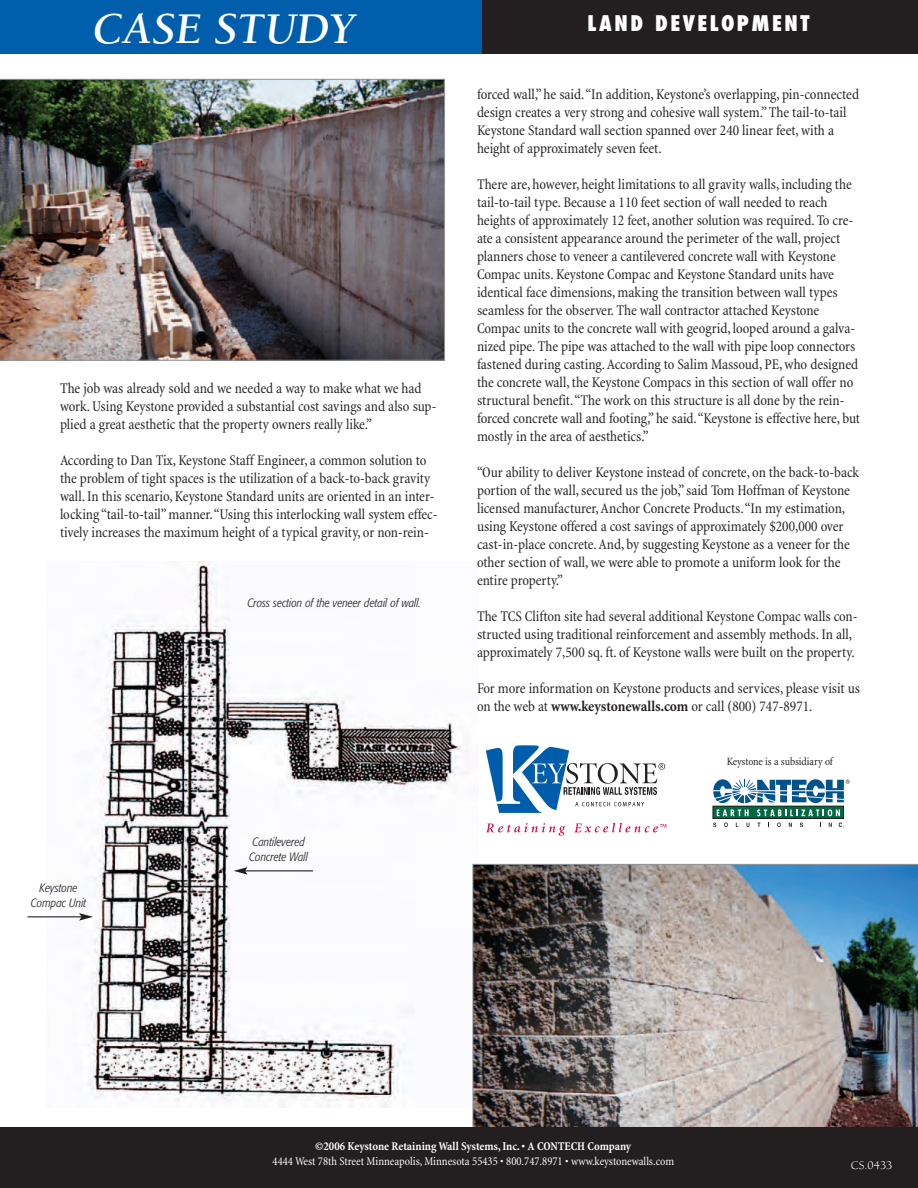
<style>
.page{position:relative;width:918px;height:1188px;background:#fff}
.page>*{position:absolute;margin:0;border:0;box-sizing:border-box;transform-origin:0 0}
.t1{font:italic 700 45px "Berkeley";color:#fff}
.t2{font:800 condensed 21px "Futura";letter-spacing:.12em;color:#fff}
.t3{font:condensed 15px/18px "Minion";letter-spacing:-.005em;color:#231f20}
.t4{font:condensed 12px "Minion";color:#fff}
.t5{font:italic 300 condensed 12px/14.4px "Formata";color:#231f20;text-align:center}
.t6{font:700 condensed 12px "Minion";letter-spacing:-.005em;color:#fff}
.t7{font:12px "Berkeley";color:#fff}
.t8{font:condensed 11.25px "Minion";letter-spacing:-.005em;color:#231f20}
.s1{font-weight:700}
</style>
<div class="page">
<img style="left:46px;top:561px;width:432px;height:547px">
<img style="left:472px;top:864px;width:446px;height:263px">
<div style="left:0;top:1127px;width:918px;height:61px;background:#231f20"></div>
<div style="left:0;top:0;width:918px;height:54px;background:#015eac"></div>
<div style="left:482px;top:0;width:436px;height:54px;background:#231f20"></div>
<img style="left:0;top:79px;width:445px;height:282px">
<hr style="left:27px;top:916px;width:55px;height:1px;background:#231f20">
<svg style="left:79px;top:913px;width:14px;height:8px"></svg>
<hr style="left:245px;top:870px;width:68px;height:1px;background:#231f20">
<svg style="left:234px;top:867px;width:14px;height:8px"></svg>
<svg style="left:486px;top:823px;width:80px;height:13px"></svg>
<svg style="left:574px;top:823px;width:92px;height:10px"></svg>
<svg style="left:486px;top:745px;width:179px;height:68px"></svg>
<svg style="left:715px;top:808px;width:127px;height:9px"></svg>
<div style="left:713px;top:806px;width:131px;height:13px;border:1px solid #231f20"></div>
<svg style="left:717px;top:809px;width:32px;height:7px"></svg>
<svg style="left:757px;top:809px;width:83px;height:7px"></svg>
<svg style="left:713px;top:779px;width:137px;height:24px"></svg>
<svg style="left:713px;top:823px;width:3px;height:4px"></svg>
<svg style="left:724px;top:823px;width:4px;height:4px"></svg>
<svg style="left:777px;top:823px;width:4px;height:4px"></svg>
<svg style="left:789px;top:823px;width:3px;height:4px"></svg>
<svg style="left:800px;top:823px;width:3px;height:4px"></svg>
<svg style="left:829px;top:823px;width:3px;height:4px"></svg>
<svg style="left:839px;top:823px;width:5px;height:5px"></svg>
<h1 class="t1" style="left:93px;top:11px;width:264px">CASE STUDY</h1>
<h2 class="t2" style="left:587px;top:12px;width:224px">LAND DEVELOPMENT</h2>
<p class="t3" style="left:60px;top:381px;width:378px">The job was already sold and we needed a way to make what we had work. Using Keystone provided a substantial cost savings and also sup&shy;plied a great aesthetic that the property owners really like.”</p>
<p class="t3" style="left:60px;top:453px;width:379px">According to Dan Tix, Keystone Staff Engineer, a common solution to the problem of tight spaces is the utilization of a back-to-back gravity wall. In this scenario, Keystone Standard units are oriented in an inter&shy;locking “tail-to-tail” manner.“Using this interlocking wall system effec&shy;tively increases the maximum height of a typical gravity, or non-rein-</p>
<p class="t5" style="left:247px;top:596px;width:175px">Cross section of the veneer detail of wall.</p>
<p class="t5" style="left:31px;top:882px;width:57px">Keystone<br>Compac Unit</p>
<p class="t5" style="left:249px;top:836px;width:60px;text-align:left">Cantilevered<br>Concrete Wall</p>
<p class="t3" style="left:477px;top:86px;width:384px">forced wall,” he said.“In addition, Keystone’s overlapping, pin-connected design creates a very strong and cohesive wall system.” The tail-to-tail Keystone Standard wall section spanned over 240 linear feet, with a height of approximately seven feet.</p>
<p class="t3" style="left:477px;top:176px;width:385px">There are, however, height limitations to all gravity walls, including the tail-to-tail type. Because a 110 feet section of wall needed to reach heights of approximately 12 feet, another solution was required. To cre&shy;ate a consistent appearance around the perimeter of the wall, project planners chose to veneer a cantilevered concrete wall with Keystone Compac units. Keystone Compac and Keystone Standard units have identical face dimensions, making the transition between wall types seamless for the observer. The wall contractor attached Keystone Compac units to the concrete wall with geogrid, looped around a galva&shy;nized pipe. The pipe was attached to the wall with pipe loop connectors fastened during casting. According to Salim Massoud, PE, who designed the concrete wall, the Keystone Compacs in this section of wall offer no structural benefit.“The work on this structure is all done by the rein&shy;forced concrete wall and footing,” he said.“Keystone is effective here, but mostly in the area of aesthetics.”</p>
<p class="t3" style="left:477px;top:464px;width:384px">“Our ability to deliver Keystone instead of concrete, on the back-to-back portion of the wall, secured us the job,” said Tom Hoffman of Keystone licensed manufacturer, Anchor Concrete Products.“In my estimation, using Keystone offered a cost savings of approximately $200,000 over cast-in-place concrete. And, by suggesting Keystone as a veneer for the other section of wall, we were able to promote a uniform look for the entire property.”</p>
<p class="t3" style="left:477px;top:608px;width:382px">The TCS Clifton site had several additional Keystone Compac walls con&shy;structed using traditional reinforcement and assembly methods. In all, approximately 7,500 sq. ft. of Keystone walls were built on the property.</p>
<p class="t3" style="left:477px;top:680px;width:385px">For more information on Keystone products and services, please visit us on the web at <span class="s1">www.keystonewalls.com</span> or call (800) 747-8971.</p>
<p class="t8" style="left:727px;top:757px;width:107px">Keystone is a subsidiary of</p>
<p class="t6" style="left:315px;top:1142px;width:317px">©2006 Keystone Retaining Wall Systems, Inc. • A CONTECH Company</p>
<p class="t4" style="left:273px;top:1156px;width:403px">4444 West 78th Street Minneapolis, Minnesota 55435 • 800.747.8971 • www.keystonewalls.com</p>
<p class="t7" style="left:851px;top:1161px;width:43px">CS.0433</p>
</div>
